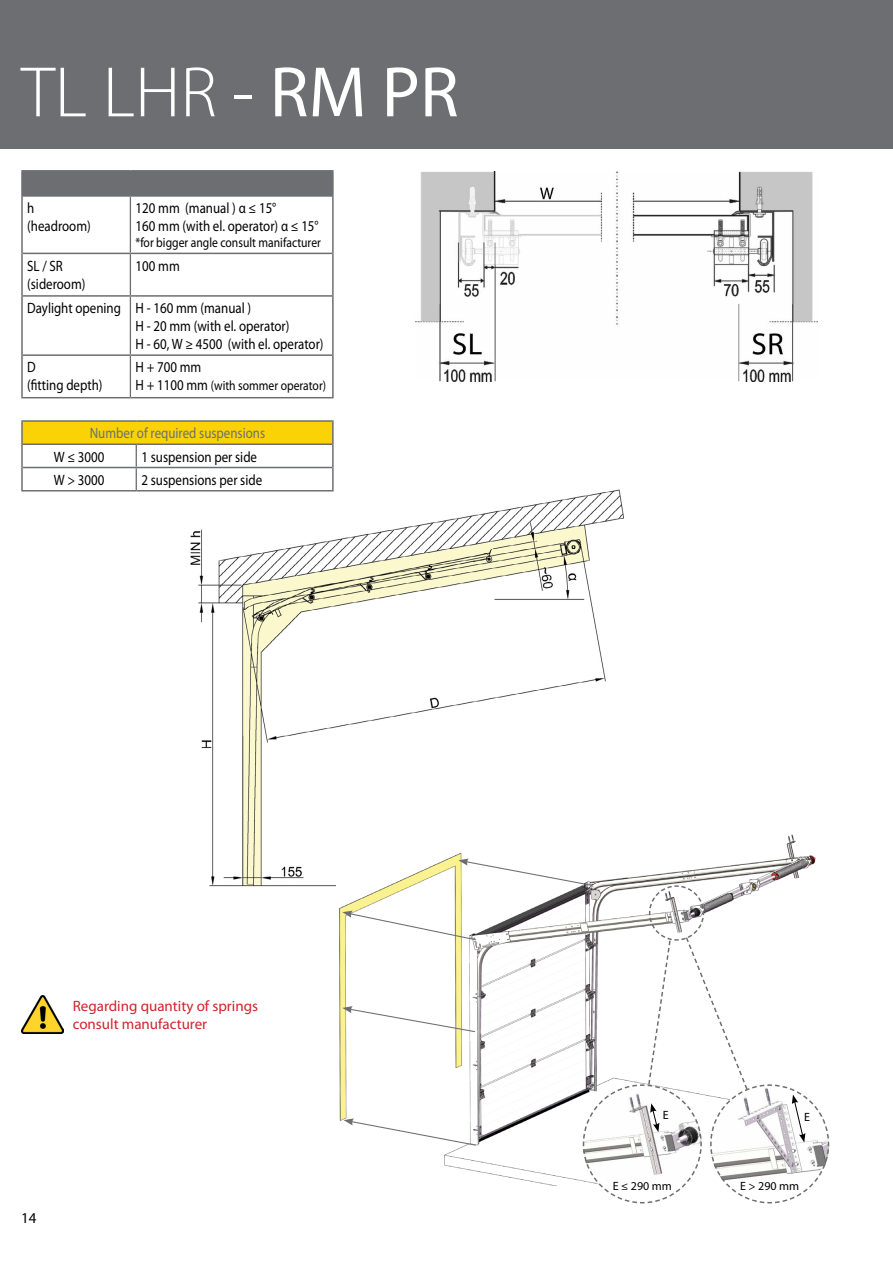
<style>
.page{position:relative;width:893px;height:1263px;background:#fff}
.page>*{position:absolute;margin:0;border:0;box-sizing:border-box;transform-origin:0 0}
.t1{font:300 72px "Myriad Pro";color:#fff}
.t2{font:15px/18px "Myriad Pro";color:#000;scale:.86 1}
.t3{font:15px/18px "Myriad Pro";color:#d2232a}
.t4{font:15px "Myriad Pro";color:#6d6e71;scale:.86 1}
.t5{font:15px "Myriad Pro";color:#000}
.t6{font:13.5px "Myriad Pro";color:#000;scale:.86 1}
.t7{font:12px "Myriad Pro";color:#000}
.s1{font-weight:400}
.s2{font-size:15px}
</style>
<div class="page">
<div style="left:0;top:0;width:893px;height:149px;background:#6d6e71"></div>
<img style="left:117px;top:473px;width:507px;height:414px">
<hr style="left:21px;top:170px;width:109px;height:2px;background:#6d6e71">
<hr style="left:21px;top:172px;width:2px;height:24px;background:#6d6e71">
<hr style="left:130px;top:170px;width:204px;height:2px;background:#6d6e71">
<hr style="left:332px;top:172px;width:2px;height:24px;background:#6d6e71">
<hr style="left:21px;top:196px;width:2px;height:57px;background:#6d6e71">
<hr style="left:332px;top:196px;width:2px;height:57px;background:#6d6e71">
<hr style="left:21px;top:253px;width:2px;height:43px;background:#6d6e71">
<hr style="left:332px;top:253px;width:2px;height:43px;background:#6d6e71">
<hr style="left:21px;top:296px;width:2px;height:59px;background:#6d6e71">
<hr style="left:332px;top:296px;width:2px;height:59px;background:#6d6e71">
<hr style="left:21px;top:355px;width:2px;height:42px;background:#6d6e71">
<hr style="left:332px;top:355px;width:2px;height:42px;background:#6d6e71">
<hr style="left:21px;top:397px;width:109px;height:1px;background:#6d6e71">
<hr style="left:130px;top:397px;width:204px;height:1px;background:#6d6e71">
<div style="left:23px;top:172px;width:309px;height:23px;background:#6d6e71"></div>
<hr style="left:130px;top:197px;width:1px;height:56px;background:#6d6e71">
<hr style="left:130px;top:254px;width:1px;height:41px;background:#6d6e71">
<hr style="left:130px;top:297px;width:1px;height:57px;background:#6d6e71">
<hr style="left:130px;top:356px;width:1px;height:41px;background:#6d6e71">
<hr style="left:23px;top:195px;width:107px;height:2px;background:#6d6e71">
<hr style="left:130px;top:195px;width:202px;height:2px;background:#6d6e71">
<hr style="left:23px;top:253px;width:107px;height:1px;background:#6d6e71">
<hr style="left:130px;top:253px;width:202px;height:1px;background:#6d6e71">
<hr style="left:23px;top:295px;width:107px;height:2px;background:#6d6e71">
<hr style="left:130px;top:295px;width:202px;height:2px;background:#6d6e71">
<hr style="left:23px;top:354px;width:107px;height:2px;background:#6d6e71">
<hr style="left:130px;top:354px;width:202px;height:2px;background:#6d6e71">
<div style="left:22px;top:421px;width:311px;height:23px;background:#fbd206"></div>
<hr style="left:21px;top:420px;width:115px;height:2px;background:#6d6e71">
<hr style="left:21px;top:422px;width:2px;height:22px;background:#6d6e71">
<hr style="left:136px;top:420px;width:198px;height:2px;background:#6d6e71">
<hr style="left:332px;top:422px;width:2px;height:22px;background:#6d6e71">
<hr style="left:21px;top:444px;width:2px;height:23px;background:#6d6e71">
<hr style="left:332px;top:444px;width:2px;height:23px;background:#6d6e71">
<hr style="left:21px;top:467px;width:2px;height:23px;background:#6d6e71">
<hr style="left:332px;top:467px;width:2px;height:23px;background:#6d6e71">
<hr style="left:21px;top:490px;width:115px;height:1px;background:#6d6e71">
<hr style="left:136px;top:490px;width:198px;height:1px;background:#6d6e71">
<hr style="left:23px;top:443px;width:113px;height:2px;background:#6d6e71">
<hr style="left:136px;top:443px;width:196px;height:2px;background:#6d6e71">
<hr style="left:23px;top:467px;width:113px;height:1px;background:#6d6e71">
<hr style="left:136px;top:467px;width:196px;height:1px;background:#6d6e71">
<svg style="left:136px;top:445px;width:1px;height:45px"></svg>
<img style="left:336px;top:832px;width:480px;height:289px">
<img style="left:416px;top:171px;width:402px;height:210px">
<img style="left:22px;top:995px;width:41px;height:39px">
<svg style="left:342px;top:858px;width:488px;height:346px"></svg>
<h1 class="t1" style="left:21px;top:49px;width:439px">TL LHR - <span class="s1">RM PR</span></h1>
<p class="t2" style="left:27px;top:199px;width:75px">h (headroom)</p>
<p class="t2" style="left:136px;top:199px;width:214px">120 mm (manual ) α ≤ 15°<br>160 mm (with el. operator) α ≤ 15°</p>
<p class="t6" style="left:136px;top:235px;width:217px">*for bigger angle consult manifacturer</p>
<p class="t2" style="left:27px;top:256px;width:69px">SL / SR (sideroom)</p>
<p class="t2" style="left:136px;top:256px;width:53px">100 mm</p>
<p class="t2" style="left:136px;top:299px;width:220px;text-indent:-108px">Daylight opening H - 160 mm (manual )<br>H - 20 mm (with el. operator)<br>H - 60, W ≥ 4500 (with el. operator)</p>
<p class="t2" style="left:27px;top:358px;width:89px">D<br>(fitting depth)</p>
<p class="t2" style="left:136px;top:358px;width:78px">H + 700 mm</p>
<p class="t6" style="left:136px;top:378px;width:223px"><span class="s2">H + 1100 mm</span> (with sommer operator)</p>
<p class="t4" style="left:90px;top:424px;width:205px">Number of required suspensions</p>
<p class="t2" style="left:54px;top:447px;width:60px">W ≤ 3000</p>
<p class="t2" style="left:141px;top:447px;width:136px">1 suspension per side</p>
<p class="t2" style="left:54px;top:470px;width:60px">W &gt; 3000</p>
<p class="t2" style="left:141px;top:470px;width:142px">2 suspensions per side</p>
<p class="t3" style="left:73px;top:997px;width:187px">Regarding quantity of springs consult manufacturer</p>
<p class="t5" style="left:21px;top:1209px;width:17px">14</p>
<p class="t7" style="left:663px;top:1107px;width:7px">E</p>
<p class="t7" style="left:804px;top:1109px;width:7px">E</p>
<p class="t7" style="left:613px;top:1178px;width:61px">E ≤ 290 mm</p>
<p class="t7" style="left:740px;top:1178px;width:61px">E &gt; 290 mm</p>
</div>
